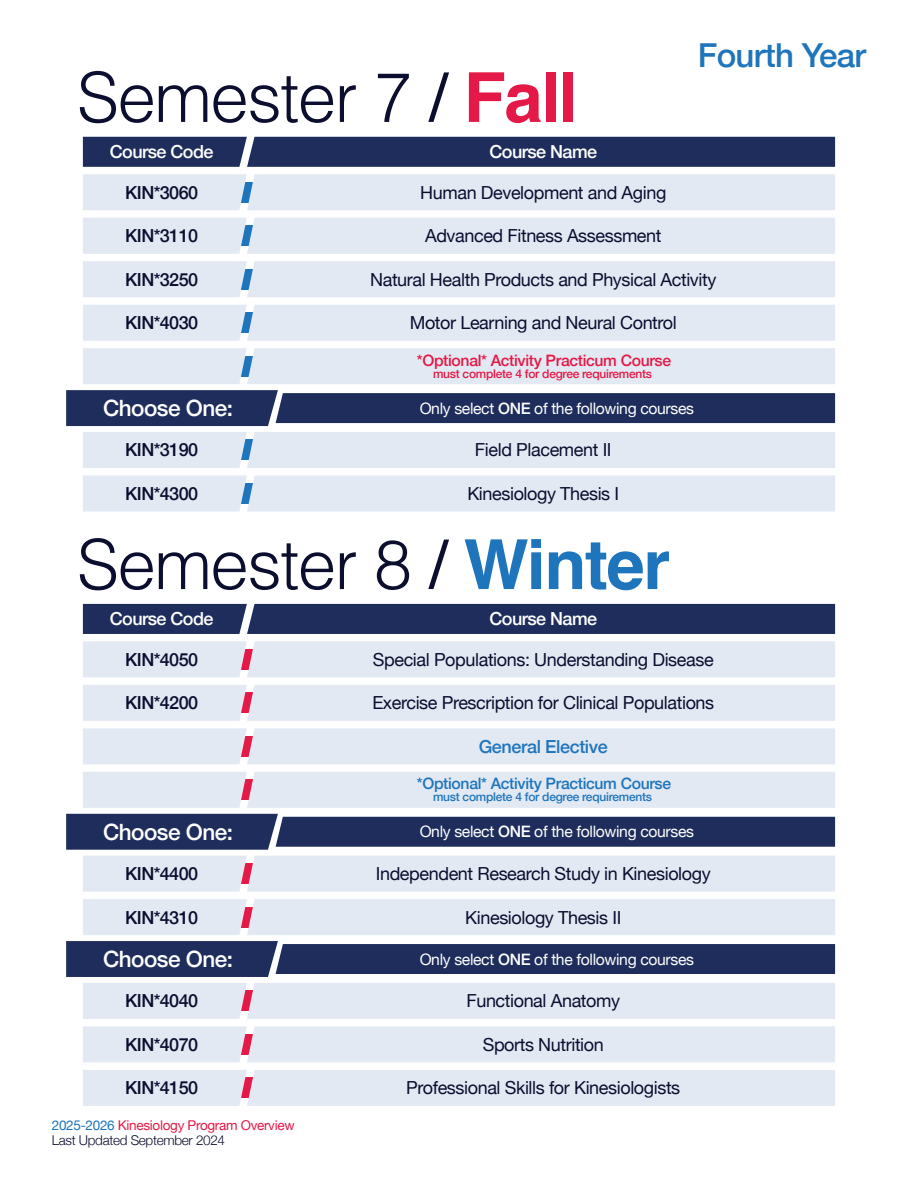
<style>
.page{position:relative;width:918px;height:1188px;background:#fff}
.page>*{position:absolute;margin:0;border:0;box-sizing:border-box;transform-origin:0 0}
.t1{font:300 69px "Helvetica";letter-spacing:-.02em;color:#0b0e2f}
.t2{font:500 33px "Helvetica Neue";letter-spacing:-.02em;color:#1f75bc}
.t3{font:500 22.5px "Helvetica Neue";letter-spacing:-.02em;color:#fff}
.t4{font:18px "Helvetica Neue";letter-spacing:-.02em;color:#0b0e2f}
.t5{font:500 18px "Helvetica Neue";letter-spacing:-.03em;color:#0b0e2f}
.t6{font:500 18px "Helvetica Neue";letter-spacing:-.03em;color:#fff}
.t7{font:500 18px "Helvetica Neue";letter-spacing:-.02em;color:#1f75bc}
.t8{font:15.75px "Helvetica Neue";letter-spacing:-.02em;color:#fff}
.t9{font:500 15.75px "Helvetica Neue";letter-spacing:-.02em;color:#e51947}
.t10{font:500 15.75px "Helvetica Neue";letter-spacing:-.02em;color:#1f75bc}
.t11{font:13.5px/15px "Helvetica Neue";letter-spacing:-.02em;color:#e51947}
.t12{font:500 12px "Helvetica Neue";letter-spacing:-.02em;color:#e51947}
.t13{font:500 12px "Helvetica Neue";letter-spacing:-.02em;color:#1f75bc}
.s1{font-weight:400}
.s2{font-weight:700;color:#e51947}
.s3{font-weight:500}
.s4{font-weight:700;color:#1f75bc}
.s5{color:#1f75bc}
.s6{font-weight:300;color:#0b0e2f}
</style>
<div class="page">
<div style="left:83px;top:137px;width:752px;height:30px;background:#1e2d5b"></div>
<div style="left:83px;top:174px;width:752px;height:36px;background:#e3e9f3"></div>
<div style="left:83px;top:218px;width:752px;height:36px;background:#e3e9f3"></div>
<div style="left:83px;top:305px;width:752px;height:36px;background:#e3e9f3"></div>
<div style="left:83px;top:261px;width:752px;height:36px;background:#e3e9f3"></div>
<div style="left:83px;top:348px;width:752px;height:36px;background:#e3e9f3"></div>
<svg style="left:66px;top:390px;width:769px;height:36px;background:#3b4870"></svg>
<div style="left:83px;top:432px;width:752px;height:36px;background:#e3e9f3"></div>
<div style="left:83px;top:475px;width:752px;height:37px;background:#e3e9f3"></div>
<div style="left:83px;top:604px;width:752px;height:30px;background:#1e2d5b"></div>
<div style="left:83px;top:641px;width:752px;height:36px;background:#e3e9f3"></div>
<div style="left:83px;top:728px;width:752px;height:36px;background:#e3e9f3"></div>
<div style="left:83px;top:685px;width:752px;height:36px;background:#e3e9f3"></div>
<div style="left:83px;top:772px;width:752px;height:36px;background:#e3e9f3"></div>
<svg style="left:66px;top:814px;width:769px;height:36px;background:#3b4870"></svg>
<div style="left:83px;top:856px;width:752px;height:36px;background:#e3e9f3"></div>
<div style="left:83px;top:899px;width:752px;height:36px;background:#e3e9f3"></div>
<div style="left:83px;top:1070px;width:752px;height:36px;background:#e3e9f3"></div>
<svg style="left:66px;top:941px;width:769px;height:36px;background:#3b4870"></svg>
<div style="left:83px;top:983px;width:752px;height:36px;background:#e3e9f3"></div>
<div style="left:83px;top:1026px;width:752px;height:36px;background:#e3e9f3"></div>
<h1 class="t1" style="left:77px;top:39px;width:503px">Semester 7 <span class="s1">/</span> <span class="s2">Fall</span></h1>
<p class="t6" style="left:110px;top:137px;width:105px">Course Code</p>
<p class="t6" style="left:489px;top:137px;width:109px">Course Name</p>
<p class="t5" style="left:125px;top:178px;width:74px">KIN*3060</p>
<p class="t4" style="left:420px;top:179px;width:248px">Human Development and Aging</p>
<p class="t5" style="left:125px;top:221px;width:74px">KIN*3110</p>
<p class="t4" style="left:425px;top:223px;width:238px">Advanced Fitness Assessment</p>
<h2 class="t2" style="left:698px;top:28px;width:170px">Fourth Year</h2>
<p class="t5" style="left:125px;top:265px;width:74px">KIN*3250</p>
<p class="t4" style="left:370px;top:266px;width:348px">Natural Health Products and Physical Activity</p>
<p class="t5" style="left:125px;top:308px;width:74px">KIN*4030</p>
<p class="t4" style="left:410px;top:310px;width:269px">Motor Learning and Neural Control</p>
<p class="t9" style="left:417px;top:348px;width:256px">*Optional* Activity Practicum Course</p>
<p class="t12" style="left:433px;top:364px;width:220px">must complete 4 for degree requirements</p>
<p class="t3" style="left:103px;top:390px;width:132px">Choose One:</p>
<p class="t8" style="left:420px;top:397px;width:276px">Only select <span class="s3">ONE</span> of the following courses</p>
<p class="t5" style="left:125px;top:436px;width:74px">KIN*3190</p>
<p class="t4" style="left:475px;top:437px;width:138px">Field Placement II</p>
<p class="t5" style="left:125px;top:479px;width:74px">KIN*4300</p>
<p class="t4" style="left:467px;top:481px;width:153px">Kinesiology Thesis I</p>
<h1 class="t1" style="left:77px;top:506px;width:595px">Semester 8 <span class="s1">/</span> <span class="s4">Winter</span></h1>
<p class="t6" style="left:110px;top:604px;width:105px">Course Code</p>
<p class="t6" style="left:489px;top:604px;width:109px">Course Name</p>
<p class="t5" style="left:125px;top:645px;width:74px">KIN*4050</p>
<p class="t4" style="left:373px;top:646px;width:342px">Special Populations: Understanding Disease</p>
<p class="t5" style="left:125px;top:688px;width:74px">KIN*4200</p>
<p class="t4" style="left:372px;top:690px;width:343px">Exercise Prescription for Clinical Populations</p>
<p class="t7" style="left:479px;top:732px;width:131px">General Elective</p>
<p class="t10" style="left:417px;top:771px;width:256px">*Optional* Activity Practicum Course</p>
<p class="t13" style="left:433px;top:788px;width:220px">must complete 4 for degree requirements</p>
<p class="t3" style="left:103px;top:814px;width:132px">Choose One:</p>
<p class="t8" style="left:420px;top:820px;width:276px">Only select <span class="s3">ONE</span> of the following courses</p>
<p class="t5" style="left:125px;top:859px;width:74px">KIN*4400</p>
<p class="t4" style="left:376px;top:861px;width:336px">Independent Research Study in Kinesiology</p>
<p class="t5" style="left:125px;top:903px;width:74px">KIN*4310</p>
<p class="t4" style="left:465px;top:904px;width:158px">Kinesiology Thesis II</p>
<p class="t3" style="left:103px;top:941px;width:132px">Choose One:</p>
<p class="t8" style="left:420px;top:948px;width:276px">Only select <span class="s3">ONE</span> of the following courses</p>
<p class="t5" style="left:125px;top:986px;width:74px">KIN*4040</p>
<p class="t4" style="left:466px;top:988px;width:155px">Functional Anatomy</p>
<p class="t5" style="left:125px;top:1030px;width:74px">KIN*4070</p>
<p class="t4" style="left:483px;top:1031px;width:123px">Sports Nutrition</p>
<p class="t5" style="left:125px;top:1073px;width:74px">KIN*4150</p>
<p class="t4" style="left:406px;top:1075px;width:275px">Professional Skills for Kinesiologists</p>
<p class="t11" style="left:52px;top:1118px;width:244px"><span class="s5">2025-2026</span> Kinesiology Program Overview<br><span class="s6">Last Updated September 2024</span></p>
</div>
